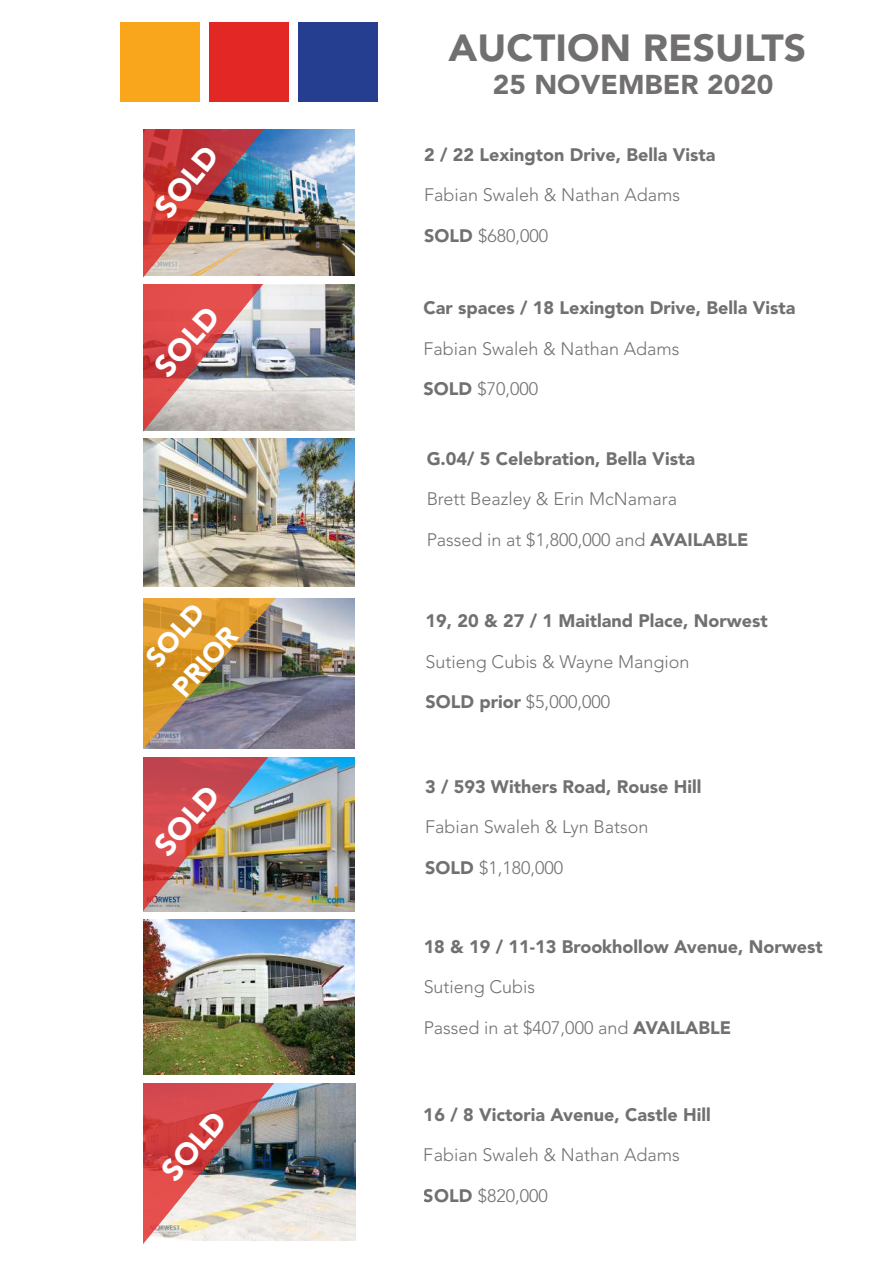
<style>
.page{position:relative;width:893px;height:1263px;background:#fff}
.page>*{position:absolute;margin:0;border:0;box-sizing:border-box;transform-origin:0 0}
.t1{font:900 37.5px "Avenir LT Std";color:rgb(35 31 32/.8);scale:1.04 1}
.t2{font:900 30px "Avenir LT Std";color:#fff}
.t3{font:900 27px "Avenir LT Std";color:rgb(35 31 32/.8);scale:1.04 1}
.t4{font:900 27px/40.5px "Avenir LT Std";color:#fff}
.t5{font:300 18px "Avenir LT Std";color:rgb(35 31 32/.8)}
.t6{font:900 18px "Avenir LT Std";color:rgb(35 31 32/.8)}
.s1{font-weight:900}
</style>
<div class="page">
<img style="left:277px;top:1083px;width:78px;height:157px">
<img style="left:143px;top:1083px;width:134px;height:161px">
<img style="left:143px;top:919px;width:212px;height:155px">
<img style="left:270px;top:284px;width:85px;height:146px">
<img style="left:270px;top:757px;width:85px;height:154px">
<img style="left:143px;top:757px;width:127px;height:167px">
<img style="left:285px;top:598px;width:70px;height:151px">
<svg style="left:143px;top:289px;width:127px;height:143px;background:#cb8788"></svg>
<img style="left:282px;top:129px;width:73px;height:147px">
<img style="left:143px;top:129px;width:139px;height:160px">
<img style="left:143px;top:598px;width:142px;height:151px">
<img style="left:143px;top:438px;width:212px;height:148px">
<div style="left:120px;top:22px;width:79px;height:79px;background:#f9a61d"></div>
<div style="left:209px;top:22px;width:79px;height:79px;background:#e22725"></div>
<div style="left:298px;top:22px;width:79px;height:80px;background:#253e8f"></div>
<h2 class="t2" style="left:147px;top:202px;width:83px;rotate:-51deg">SOLD</h2>
<h2 class="t2" style="left:147px;top:360px;width:83px;rotate:-49deg">SOLD</h2>
<h3 class="t4" style="left:132px;top:653px;width:84px;rotate:-49deg">SOLD<br>PRIOR</h3>
<h2 class="t2" style="left:147px;top:839px;width:83px;rotate:-49deg">SOLD</h2>
<h2 class="t2" style="left:154px;top:1165px;width:83px;rotate:-49deg">SOLD</h2>
<h1 class="t1" style="left:449px;top:25px;width:345px">AUCTION RESULTS</h1>
<h3 class="t3" style="left:493px;top:68px;width:271px">25 NOVEMBER 2020</h3>
<p class="t6" style="left:424px;top:143px;width:293px">2 / 22 Lexington Drive, Bella Vista</p>
<p class="t5" style="left:424px;top:184px;width:258px">Fabian Swaleh &amp; Nathan Adams</p>
<p class="t5" style="left:424px;top:225px;width:126px"><span class="s1">SOLD</span> $680,000</p>
<p class="t6" style="left:423px;top:297px;width:374px">Car spaces / 18 Lexington Drive, Bella Vista</p>
<p class="t5" style="left:423px;top:338px;width:258px">Fabian Swaleh &amp; Nathan Adams</p>
<p class="t5" style="left:423px;top:378px;width:116px"><span class="s1">SOLD</span> $70,000</p>
<p class="t6" style="left:427px;top:448px;width:270px">G.04/ 5 Celebration, Bella Vista</p>
<p class="t5" style="left:427px;top:489px;width:252px">Brett Beazley &amp; Erin McNamara</p>
<p class="t5" style="left:427px;top:529px;width:323px">Passed in at $1,800,000 and <span class="s1">AVAILABLE</span></p>
<p class="t6" style="left:426px;top:610px;width:344px">19, 20 &amp; 27 / 1 Maitland Place, Norwest</p>
<p class="t5" style="left:426px;top:651px;width:265px">Sutieng Cubis &amp; Wayne Mangion</p>
<p class="t5" style="left:426px;top:691px;width:186px"><span class="s1">SOLD prior</span> $5,000,000</p>
<p class="t6" style="left:425px;top:776px;width:278px">3 / 593 Withers Road, Rouse Hill</p>
<p class="t5" style="left:425px;top:817px;width:225px">Fabian Swaleh &amp; Lyn Batson</p>
<p class="t5" style="left:425px;top:857px;width:140px"><span class="s1">SOLD</span> $1,180,000</p>
<p class="t6" style="left:423px;top:935px;width:401px">18 &amp; 19 / 11-13 Brookhollow Avenue, Norwest</p>
<p class="t5" style="left:423px;top:976px;width:113px">Sutieng Cubis</p>
<p class="t5" style="left:423px;top:1017px;width:309px">Passed in at $407,000 and <span class="s1">AVAILABLE</span></p>
<p class="t6" style="left:424px;top:1104px;width:289px">16 / 8 Victoria Avenue, Castle Hill</p>
<p class="t5" style="left:424px;top:1144px;width:258px">Fabian Swaleh &amp; Nathan Adams</p>
<p class="t5" style="left:424px;top:1185px;width:126px"><span class="s1">SOLD</span> $820,000</p>
</div>
